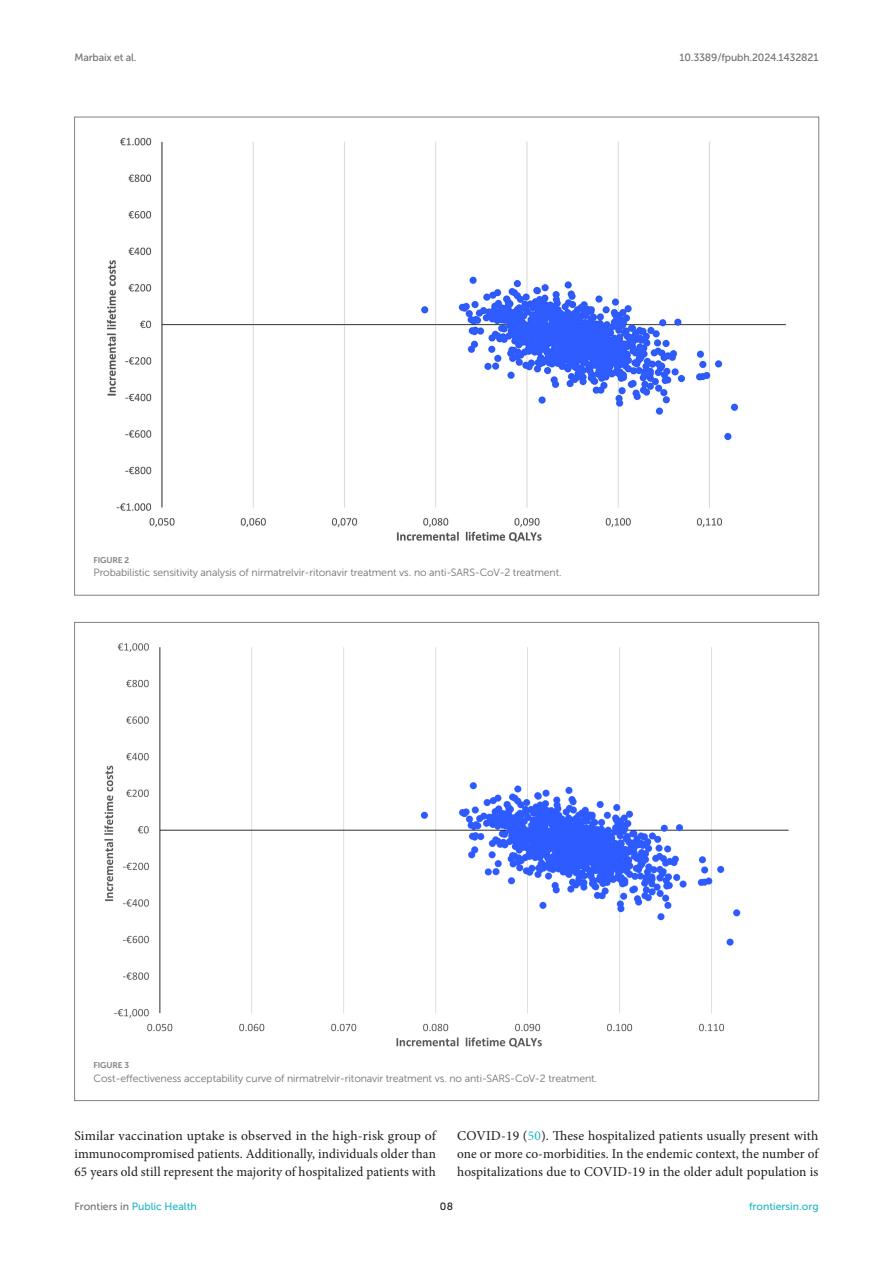
<style>
.page{position:relative;width:893px;height:1263px;background:#fff}
.page>*{position:absolute;margin:0;border:0;box-sizing:border-box;transform-origin:0 0}
.TEXT{font:13.5px/18px "Minion Pro";letter-spacing:.01em;color:#1b1c1b;text-align:justify}
.FIG_LEG{font:10.5px "Museo Sans 300";letter-spacing:-.01em;color:#706f70}
.t1{font:10.5px "Museo Sans 500";letter-spacing:-.015em;color:#706f70}
.t2{font:10.5px "Museo Sans 500";color:#1db5c3}
.t3{font:10.5px "Museo Sans 500";color:#1b1c1b}
.FIG_HD{font:8.25px "Museo Sans 700";letter-spacing:-.01em;color:#7e7f7f}
.s1{color:#1db5c3}
.s2{color:#706f70}
</style>
<div class="page">
<img style="left:106px;top:137px;width:680px;height:405px">
<img style="left:104px;top:643px;width:685px;height:405px">
<p class="t1" style="left:74px;top:51px;width:64px">Marbaix et al.</p>
<p class="t1" style="left:679px;top:51px;width:140px">10.3389/fpubh.2024.1432821</p>
<p class="FIG_HD" style="left:94px;top:555px;width:37px">FIGURE 2</p>
<p class="FIG_LEG" style="left:94px;top:567px;width:470px">Probabilistic sensitivity analysis of nirmatrelvir-ritonavir treatment vs. no anti-SARS-CoV-2 treatment.</p>
<p class="FIG_HD" style="left:94px;top:1061px;width:37px">FIGURE 3</p>
<p class="FIG_LEG" style="left:94px;top:1072px;width:505px">Cost-effectiveness acceptability curve of nirmatrelvir-ritonavir treatment vs. no anti-SARS-CoV-2 treatment.</p>
<p class="TEXT" style="left:74px;top:1127px;width:363px">Similar vaccination uptake is observed in the high-risk group of immunocompromised patients. Additionally, individuals older than 65 years old still represent the majority of hospitalized patients with</p>
<p class="TEXT" style="left:457px;top:1127px;width:363px">COVID-19 (<span class="s1">50</span>). These hospitalized patients usually present with one or more co-morbidities. In the endemic context, the number of hospitalizations due to COVID-19 in the older adult population is</p>
<p class="t2" style="left:74px;top:1200px;width:124px"><span class="s2">Frontiers in</span> Public Health</p>
<p class="t3" style="left:440px;top:1200px;width:15px">08</p>
<p class="t2" style="left:749px;top:1200px;width:71px">frontiersin.org</p>
</div>
